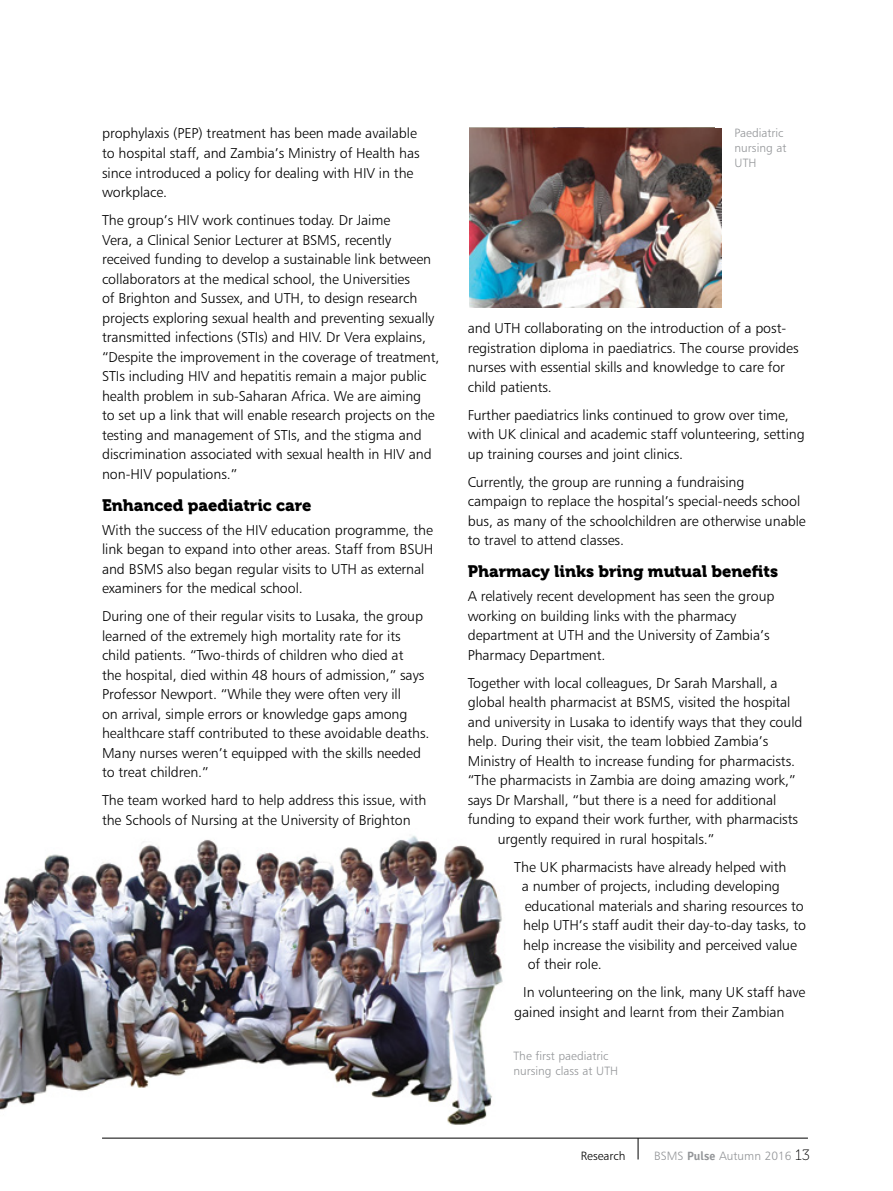
<style>
.page{position:relative;width:893px;height:1191px;background:#fff}
.page>*{position:absolute;margin:0;border:0;box-sizing:border-box;transform-origin:0 0}
.t1{font:16.5px "Museo 900";color:#000}
.t2{font:14.25px/19.5px "Humanist 777 BT Light B";letter-spacing:-.005em;color:#000}
.t3{font:12px/15px "Humanist 777 BT Light B";color:#939598}
.t4{font:12px "Humanist 777 BT Light B";color:#000}
.s1{font-family:"Signika";font-weight:600}
.s2{font-family:"Museo 100";font-size:15px;color:#000}
</style>
<div class="page">
<img style="left:0;top:835px;width:503px;height:290px">
<hr style="left:102px;top:1137px;width:706px;height:1px;background:#000">
<svg style="left:638px;top:1138px;width:1px;height:21px"></svg>
<img style="left:469px;top:128px;width:253px;height:179px">
<p class="t2" style="left:102px;top:124px;width:319px">prophylaxis (PEP) treatment has been made available to hospital staff, and Zambia’s Ministry of Health has since introduced a policy for dealing with HIV in the workplace.</p>
<p class="t2" style="left:102px;top:210px;width:339px">The group’s HIV work continues today. Dr Jaime<br>Vera, a Clinical Senior Lecturer at BSMS, recently received funding to develop a sustainable link between collaborators at the medical school, the Universities<br>of Brighton and Sussex, and UTH, to design research projects exploring sexual health and preventing sexually transmitted infections (STIs) and HIV. Dr Vera explains, “Despite the improvement in the coverage of treatment, STIs including HIV and hepatitis remain a major public health problem in sub-Saharan Africa. We are aiming<br>to set up a link that will enable research projects on the testing and management of STIs, and the stigma and discrimination associated with sexual health in HIV and non-HIV populations.”</p>
<p class="t1" style="left:102px;top:496px;width:211px">Enhanced paediatric care</p>
<p class="t2" style="left:102px;top:520px;width:333px">With the success of the HIV education programme, the link began to expand into other areas. Staff from BSUH and BSMS also began regular visits to UTH as external examiners for the medical school.</p>
<p class="t2" style="left:102px;top:606px;width:329px">During one of their regular visits to Lusaka, the group learned of the extremely high mortality rate for its child patients. “Two-thirds of children who died at<br>the hospital, died within 48 hours of admission,” says Professor Newport. “While they were often very ill<br>on arrival, simple errors or knowledge gaps among healthcare staff contributed to these avoidable deaths.<br>Many nurses weren’t equipped with the skills needed to treat children.”</p>
<p class="t2" style="left:102px;top:790px;width:326px">The team worked hard to help address this issue, with the Schools of Nursing at the University of Brighton</p>
<p class="t3" style="left:735px;top:125px;width:53px">Paediatric nursing at<br>UTH</p>
<p class="t2" style="left:468px;top:318px;width:332px">and UTH collaborating on the introduction of a post&shy;registration diploma in paediatrics. The course provides nurses with essential skills and knowledge to care for child patients.</p>
<p class="t2" style="left:468px;top:405px;width:338px">Further paediatrics links continued to grow over time, with UK clinical and academic staff volunteering, setting up training courses and joint clinics.</p>
<p class="t2" style="left:468px;top:472px;width:339px">Currently, the group are running a fundraising campaign to replace the hospital’s special-needs school bus, as many of the schoolchildren are otherwise unable to travel to attend classes.</p>
<p class="t1" style="left:468px;top:562px;width:312px">Pharmacy links bring mutual benefits</p>
<p class="t2" style="left:468px;top:586px;width:308px">A relatively recent development has seen the group working on building links with the pharmacy department at UTH and the University of Zambia’s Pharmacy Department.</p>
<p class="t2" style="left:468px;top:673px;width:311px">Together with local colleagues, Dr Sarah Marshall, a</p>
<p class="t2" style="left:468px;top:692px;width:324px">global health pharmacist at BSMS, visited the hospital</p>
<p class="t2" style="left:468px;top:712px;width:336px">and university in Lusaka to identify ways that they could</p>
<p class="t2" style="left:468px;top:731px;width:302px">help. During their visit, the team lobbied Zambia’s</p>
<p class="t2" style="left:468px;top:751px;width:329px">Ministry of Health to increase funding for pharmacists.</p>
<p class="t2" style="left:468px;top:770px;width:329px">“The pharmacists in Zambia are doing amazing work,”</p>
<p class="t2" style="left:468px;top:790px;width:310px">says Dr Marshall, “but there is a need for additional</p>
<p class="t2" style="left:468px;top:809px;width:332px">funding to expand their work further, with pharmacists</p>
<p class="t2" style="left:498px;top:829px;width:218px">urgently required in rural hospitals.”</p>
<p class="t2" style="left:514px;top:857px;width:274px">The UK pharmacists have already helped with</p>
<p class="t2" style="left:522px;top:876px;width:260px">a number of projects, including developing</p>
<p class="t2" style="left:525px;top:896px;width:281px">educational materials and sharing resources to</p>
<p class="t2" style="left:523px;top:915px;width:284px">help UTH’s staff audit their day-to-day tasks, to</p>
<p class="t2" style="left:523px;top:935px;width:275px">help increase the visibility and perceived value</p>
<p class="t2" style="left:528px;top:954px;width:76px">of their role.</p>
<p class="t2" style="left:514px;top:982px;width:293px;text-indent:9px">In volunteering on the link, many UK staff have gained insight and learnt from their Zambian</p>
<p class="t3" style="left:513px;top:1048px;width:106px">The first paediatric nursing class at UTH</p>
<p class="t4" style="left:581px;top:1148px;width:46px">Research</p>
<p class="t3" style="left:654px;top:1148px;width:157px">BSMS <span class="s1">Pulse</span> Autumn 2016 <span class="s2">13</span></p>
</div>
